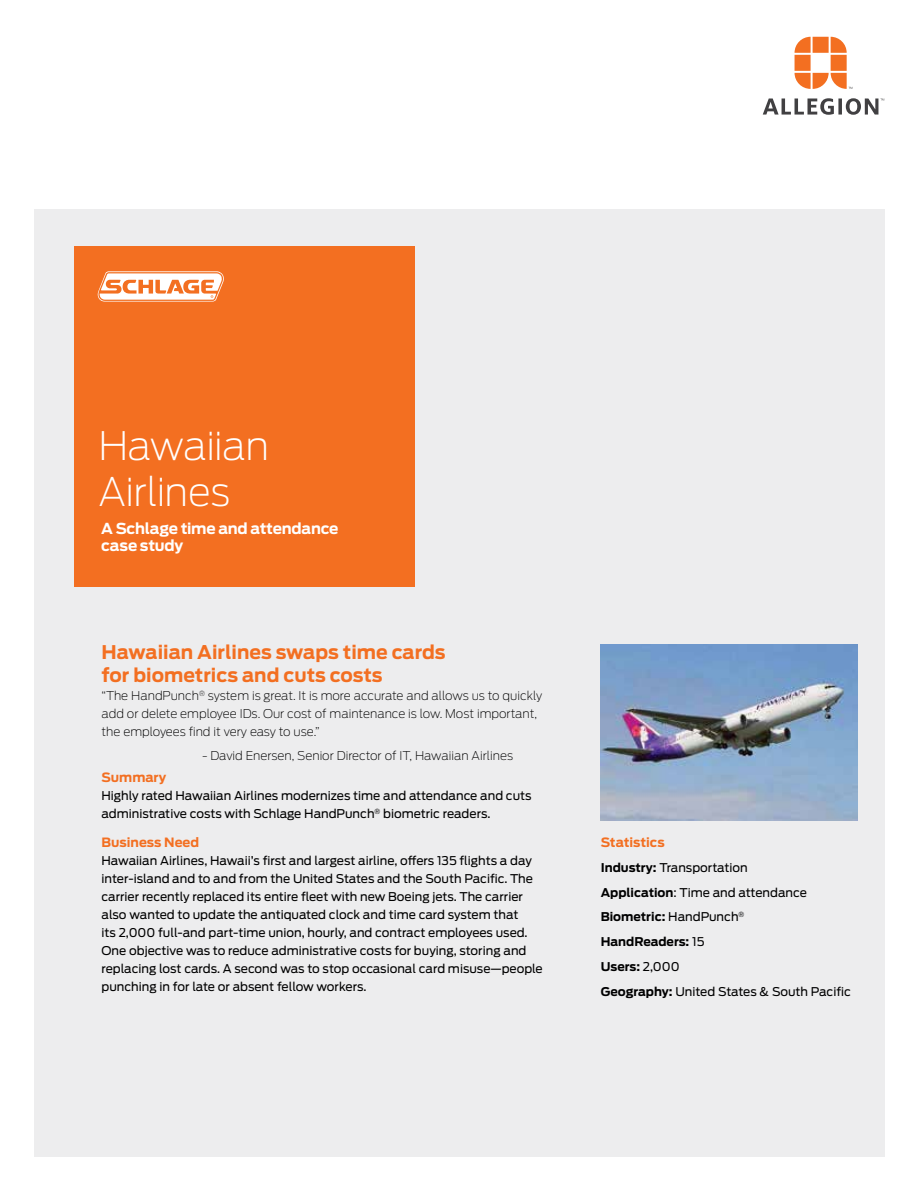
<style>
.page{position:relative;width:918px;height:1188px;background:#fff}
.page>*{position:absolute;margin:0;border:0;box-sizing:border-box;transform-origin:0 0}
.t1{font:200 39px/46.5px "Antenna";letter-spacing:-.015em;color:#fff}
.t2{font:700 18.75px/22.5px "Antenna";color:#f36f21}
.t3{font:700 15px/16.5px "Antenna";letter-spacing:-.015em;color:#fff}
.t4{font:700 12.75px "Antenna";color:#f36f21}
.t5{font:12px/18px "Antenna";color:#000}
.t6{font:200 12px/18px "Antenna";color:#000}
.s1{font-weight:700}
</style>
<div class="page">
<div style="left:34px;top:209px;width:850px;height:948px;background:#ededee"></div>
<div style="left:74px;top:246px;width:340px;height:341px;background:#f36f21"></div>
<svg style="left:98px;top:271px;width:126px;height:31px"></svg>
<img style="left:601px;top:644px;width:256px;height:176px">
<svg style="left:795px;top:37px;width:57px;height:52px"></svg>
<svg style="left:763px;top:98px;width:121px;height:17px"></svg>
<h1 class="t1" style="left:99px;top:423px;width:172px">Hawaiian<br>Airlines</h1>
<p class="t3" style="left:101px;top:521px;width:239px">A Schlage time and attendance case study</p>
<h2 class="t2" style="left:102px;top:641px;width:346px">Hawaiian Airlines swaps time cards for biometrics and cuts costs</h2>
<p class="t6" style="left:102px;top:686px;width:442px">“The HandPunch<sup>®</sup> system is great. It is more accurate and allows us to quickly add or delete employee IDs. Our cost of maintenance is low. Most important, the employees find it very easy to use.”</p>
<p class="t6" style="left:202px;top:747px;width:313px">- David Enersen, Senior Director of IT, Hawaiian Airlines</p>
<p class="t4" style="left:102px;top:770px;width:66px">Summary</p>
<p class="t5" style="left:102px;top:787px;width:432px">Highly rated Hawaiian Airlines modernizes time and attendance and cuts administrative costs with Schlage HandPunch<sup>®</sup> biometric readers.</p>
<p class="t4" style="left:102px;top:835px;width:99px">Business Need</p>
<p class="t5" style="left:102px;top:852px;width:443px">Hawaiian Airlines, Hawaii’s first and largest airline, offers 135 flights a day inter-island and to and from the United States and the South Pacific. The carrier recently replaced its entire fleet with new Boeing jets. The carrier also wanted to update the antiquated clock and time card system that<br>its 2,000 full-and part-time union, hourly, and contract employees used.<br>One objective was to reduce administrative costs for buying, storing and replacing lost cards. A second was to stop occasional card misuse—people punching in for late or absent fellow workers.</p>
<p class="t4" style="left:601px;top:835px;width:65px">Statistics</p>
<p class="t5" style="left:601px;top:855px;width:252px;line-height:24.8px"><span class="s1">Industry:</span> Transportation<br><span class="s1">Application</span>: Time and attendance<br><span class="s1">Biometric:</span> HandPunch<sup>®<br></sup><span class="s1">HandReaders:</span> 15<br><span class="s1">Users:</span> 2,000<br><span class="s1">Geography:</span> United States &amp; South Pacific</p>
</div>
